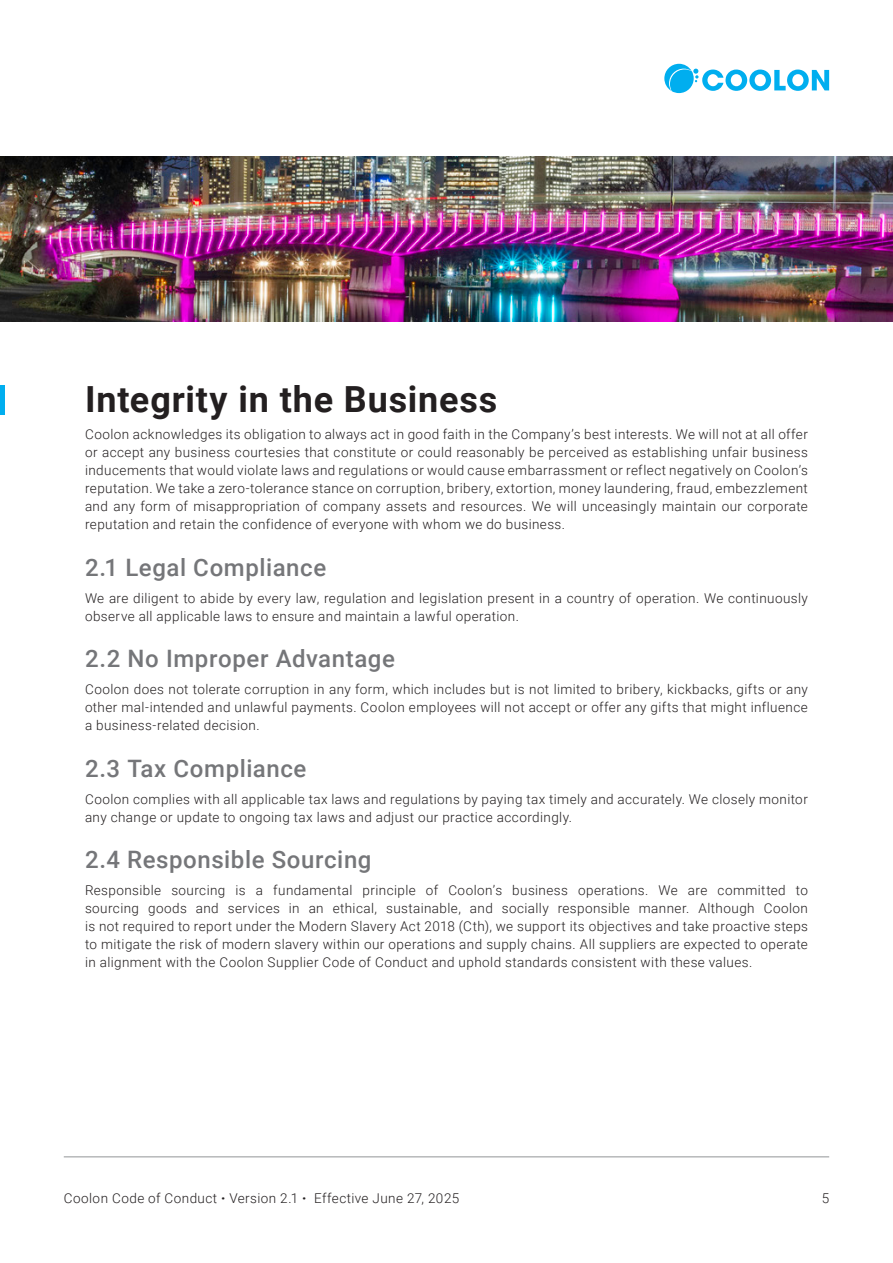
<style>
.page{position:relative;width:893px;height:1263px;background:#fff}
.page>*{position:absolute;margin:0;border:0;box-sizing:border-box;transform-origin:0 0}
.t1{font:700 36px "Roboto";letter-spacing:.02em;color:#231f20}
.subtitle{font:500 24px "Roboto";letter-spacing:.025em;color:#757679}
.body{font:300 13.5px/18px "Roboto";letter-spacing:.03em;color:#231f20;text-align:justify}
.s1{font-weight:900}
</style>
<div class="page">
<svg style="left:664px;top:64px;width:165px;height:29px"></svg>
<hr style="left:64px;top:1156px;width:765px;height:1px;background:#939598">
<img style="left:0;top:157px;width:893px;height:164px">
<hr style="left:0;top:385px;width:4px;height:29px;background:#00aeef">
<p class="t1" style="left:85px;top:374px;width:414px">Integrity in the Business</p>
<p class="body" style="left:85px;top:425px;width:724px">Coolon acknowledges its obligation to always act in good faith in the Company’s best interests. We will not at all offer or accept any business courtesies that constitute or could reasonably be perceived as establishing unfair business inducements that would violate laws and regulations or would cause embarrassment or reflect negatively on Coolon’s reputation. We take a zero-tolerance stance on corruption, bribery, extortion, money laundering, fraud, embezzlement and any form of misappropriation of company assets and resources. We will unceasingly maintain our corporate reputation and retain the confidence of everyone with whom we do business.</p>
<p class="subtitle" style="left:85px;top:550px;width:243px">2.1 Legal Compliance</p>
<p class="body" style="left:85px;top:588px;width:724px">We are diligent to abide by every law, regulation and legislation present in a country of operation. We continuously observe all applicable laws to ensure and maintain a lawful operation.</p>
<p class="subtitle" style="left:85px;top:642px;width:311px">2.2 No Improper Advantage</p>
<p class="body" style="left:85px;top:680px;width:724px">Coolon does not tolerate corruption in any form, which includes but is not limited to bribery, kickbacks, gifts or any other mal-intended and unlawful payments. Coolon employees will not accept or offer any gifts that might influence a business-related decision.</p>
<p class="subtitle" style="left:85px;top:751px;width:223px">2.3 Tax Compliance</p>
<p class="body" style="left:85px;top:789px;width:724px">Coolon complies with all applicable tax laws and regulations by paying tax timely and accurately. We closely monitor any change or update to ongoing tax laws and adjust our practice accordingly.</p>
<p class="subtitle" style="left:85px;top:843px;width:288px">2.4 Responsible Sourcing</p>
<p class="body" style="left:85px;top:881px;width:724px">Responsible sourcing is a fundamental principle of Coolon’s business operations. We are committed to sourcing goods and services in an ethical, sustainable, and socially responsible manner. Although Coolon is not required to report under the Modern Slavery Act 2018 (Cth), we support its objectives and take proactive steps to mitigate the risk of modern slavery within our operations and supply chains. All suppliers are expected to operate in alignment with the Coolon Supplier Code of Conduct and uphold standards consistent with these values.</p>
<p class="body" style="left:64px;top:1188px;width:397px">Coolon Code of Conduct <span class="s1">·</span> Version 2.1 <span class="s1">·</span> Effective June 27, 2025</p>
<p class="body" style="left:822px;top:1188px;width:9px">5</p>
</div>
